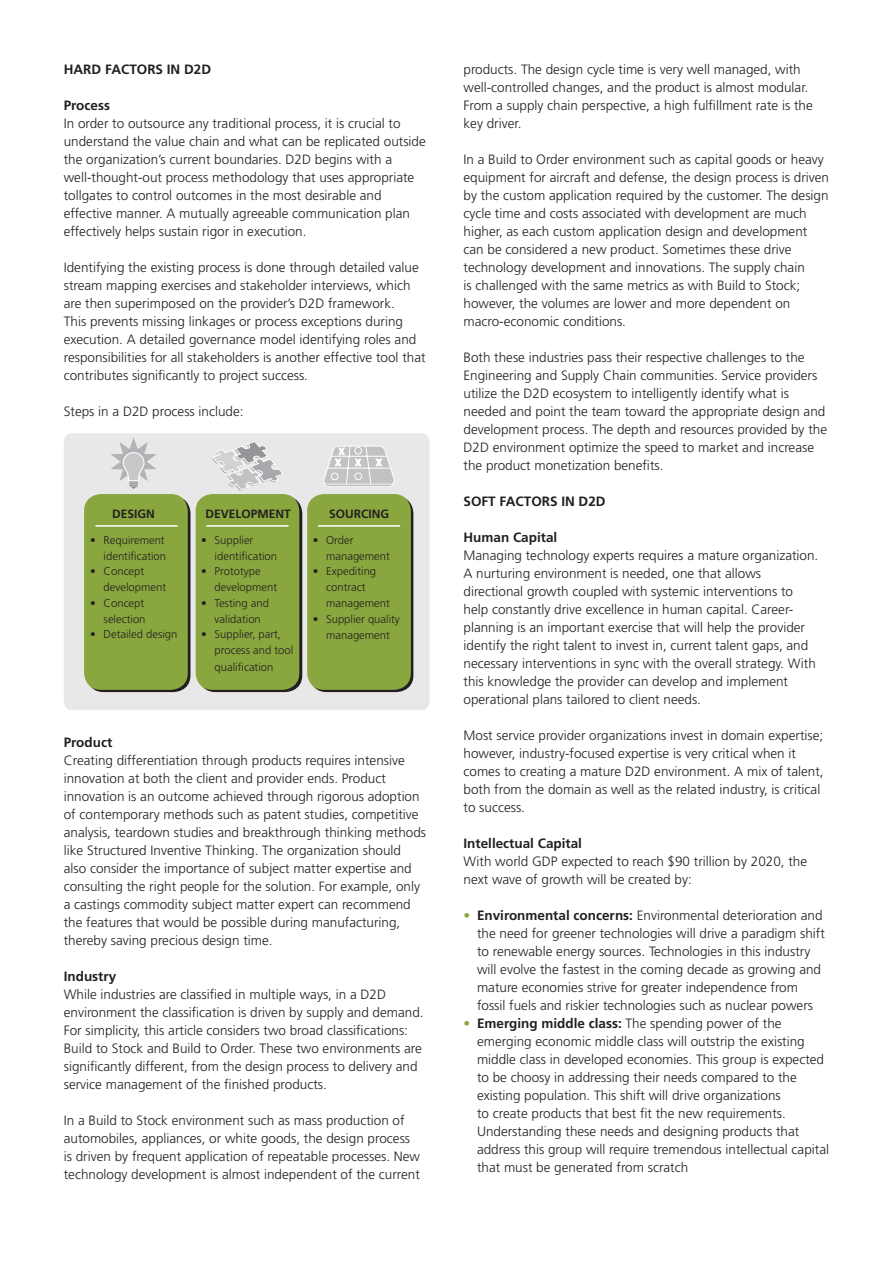
<style>
.page{position:relative;width:893px;height:1263px;background:#fff}
.page>*{position:absolute;margin:0;border:0;box-sizing:border-box;transform-origin:0 0}
.Bodycopy_W_O_Bullet{font:300 13.5px/18px "Frutiger LT Std";color:#231f20}
.Bodycopy_Bullets1{font:300 13.5px/18px "Frutiger LT Std";color:#231f20}
.Bodycopy_W_O_Bullet-2{font:700 13.5px "Frutiger LT Std";color:#231f20}
.Bodycopy_W_O_Bullet-3{font:700 12px "Frutiger LT Std";color:#231f20}
.Bodycopy_Bullets1-2{font:300 11.25px/15.8px "Frutiger LT Std";color:#231f20}
.s1{color:#89a73e}
.s2{font-weight:700}
</style>
<div class="page">
<div style="left:64px;top:433px;width:365px;height:277px;background:#e8e8e8"></div>
<div style="left:87px;top:496px;width:103px;height:196px;background:#231f20;border-radius:17px"></div>
<svg style="left:199px;top:496px;width:103px;height:196px"></svg>
<div style="left:310px;top:496px;width:103px;height:196px;background:#231f20;border-radius:17px"></div>
<div style="left:196px;top:494px;width:103px;height:196px;background:#89a73e;border-radius:17px"></div>
<div style="left:307px;top:494px;width:104px;height:196px;background:#89a73e;border-radius:17px"></div>
<svg style="left:212px;top:441px;width:71px;height:50px;background:#d5d5d6"></svg>
<svg style="left:111px;top:437px;width:46px;height:52px;background:#d5d6d7"></svg>
<svg style="left:323px;top:445px;width:72px;height:41px;background:#d2d3d4"></svg>
<hr style="left:206px;top:525px;width:82px;height:2px;background:#fff">
<hr style="left:318px;top:525px;width:82px;height:2px;background:#fff">
<div style="left:84px;top:494px;width:104px;height:196px;background:#89a73e;border-radius:17px"></div>
<hr style="left:95px;top:525px;width:83px;height:2px;background:#fff">
<p class="Bodycopy_W_O_Bullet-2" style="left:64px;top:61px;width:149px">HARD FACTORS IN D2D</p>
<p class="Bodycopy_W_O_Bullet-2" style="left:64px;top:97px;width:48px">Process</p>
<p class="Bodycopy_W_O_Bullet" style="left:64px;top:114px;width:364px">In order to outsource any traditional process, it is crucial to understand the value chain and what can be replicated outside the organization’s current boundaries. D2D begins with a well-thought-out process methodology that uses appropriate tollgates to control outcomes in the most desirable and effective manner. A mutually agreeable communication plan effectively helps sustain rigor in execution.</p>
<p class="Bodycopy_W_O_Bullet" style="left:64px;top:258px;width:363px">Identifying the existing process is done through detailed value stream mapping exercises and stakeholder interviews, which are then superimposed on the provider’s D2D framework.<br>This prevents missing linkages or process exceptions during execution. A detailed governance model identifying roles and responsibilities for all stakeholders is another effective tool that contributes significantly to project success.</p>
<p class="Bodycopy_W_O_Bullet" style="left:64px;top:402px;width:181px">Steps in a D2D process include:</p>
<p class="Bodycopy_W_O_Bullet-3" style="left:112px;top:507px;width:44px">DESIGN</p>
<p class="Bodycopy_Bullets1-2" style="left:90px;top:532px;width:78px;text-align:right">• Requirement identification</p>
<p class="Bodycopy_Bullets1-2" style="left:104px;top:564px;width:64px;text-indent:-13px">• Concept development</p>
<p class="Bodycopy_Bullets1-2" style="left:90px;top:595px;width:57px;text-align:right">• Concept selection</p>
<p class="Bodycopy_Bullets1-2" style="left:90px;top:627px;width:89px">• Detailed design</p>
<p class="Bodycopy_W_O_Bullet-3" style="left:206px;top:507px;width:87px">DEVELOPMENT</p>
<p class="Bodycopy_W_O_Bullet-3" style="left:329px;top:507px;width:61px">SOURCING</p>
<p class="Bodycopy_Bullets1-2" style="left:215px;top:532px;width:64px;text-indent:-14px">• Supplier identification</p>
<p class="Bodycopy_Bullets1-2" style="left:215px;top:564px;width:64px;text-indent:-14px">• Prototype development</p>
<p class="Bodycopy_Bullets1-2" style="left:201px;top:595px;width:69px;text-align:center">• Testing and validation</p>
<p class="Bodycopy_Bullets1-2" style="left:215px;top:627px;width:80px;line-height:16.2px;text-indent:-14px">• Supplier, part, process and tool qualification</p>
<p class="Bodycopy_Bullets1-2" style="left:326px;top:532px;width:65px;text-indent:-14px">• Order management</p>
<p class="Bodycopy_Bullets1-2" style="left:326px;top:564px;width:65px;text-indent:-14px">• Expediting contract management</p>
<p class="Bodycopy_Bullets1-2" style="left:313px;top:611px;width:89px;line-height:16.5px;text-align:center">• Supplier quality management</p>
<p class="Bodycopy_W_O_Bullet-2" style="left:64px;top:734px;width:50px">Product</p>
<p class="Bodycopy_W_O_Bullet" style="left:64px;top:751px;width:364px">Creating differentiation through products requires intensive innovation at both the client and provider ends. Product innovation is an outcome achieved through rigorous adoption of contemporary methods such as patent studies, competitive analysis, teardown studies and breakthrough thinking methods like Structured Inventive Thinking. The organization should also consider the importance of subject matter expertise and consulting the right people for the solution. For example, only a castings commodity subject matter expert can recommend the features that would be possible during manufacturing, thereby saving precious design time.</p>
<p class="Bodycopy_W_O_Bullet-2" style="left:64px;top:968px;width:54px">Industry</p>
<p class="Bodycopy_W_O_Bullet" style="left:64px;top:985px;width:361px">While industries are classified in multiple ways, in a D2D environment the classification is driven by supply and demand.<br>For simplicity, this article considers two broad classifications:<br>Build to Stock and Build to Order. These two environments are significantly different, from the design process to delivery and service management of the finished products.</p>
<p class="Bodycopy_W_O_Bullet" style="left:64px;top:1111px;width:358px">In a Build to Stock environment such as mass production of automobiles, appliances, or white goods, the design process is driven by frequent application of repeatable processes. New technology development is almost independent of the current</p>
<p class="Bodycopy_W_O_Bullet" style="left:463px;top:60px;width:351px">products. The design cycle time is very well managed, with well-controlled changes, and the product is almost modular.<br>From a supply chain perspective, a high fulfillment rate is the key driver.</p>
<p class="Bodycopy_W_O_Bullet" style="left:463px;top:150px;width:367px">In a Build to Order environment such as capital goods or heavy equipment for aircraft and defense, the design process is driven by the custom application required by the customer. The design cycle time and costs associated with development are much higher, as each custom application design and development can be considered a new product. Sometimes these drive technology development and innovations. The supply chain<br>is challenged with the same metrics as with Build to Stock; however, the volumes are lower and more dependent on macro-economic conditions.</p>
<p class="Bodycopy_W_O_Bullet" style="left:463px;top:348px;width:365px">Both these industries pass their respective challenges to the Engineering and Supply Chain communities. Service providers utilize the D2D ecosystem to intelligently identify what is needed and point the team toward the appropriate design and development process. The depth and resources provided by the D2D environment optimize the speed to market and increase the product monetization benefits.</p>
<p class="Bodycopy_W_O_Bullet-2" style="left:463px;top:493px;width:144px">SOFT FACTORS IN D2D</p>
<p class="Bodycopy_W_O_Bullet-2" style="left:463px;top:529px;width:95px">Human Capital</p>
<p class="Bodycopy_W_O_Bullet" style="left:463px;top:546px;width:356px">Managing technology experts requires a mature organization.<br>A nurturing environment is needed, one that allows directional growth coupled with systemic interventions to help constantly drive excellence in human capital. Career&shy;planning is an important exercise that will help the provider identify the right talent to invest in, current talent gaps, and necessary interventions in sync with the overall strategy. With this knowledge the provider can develop and implement operational plans tailored to client needs.</p>
<p class="Bodycopy_W_O_Bullet" style="left:463px;top:726px;width:362px">Most service provider organizations invest in domain expertise; however, industry-focused expertise is very critical when it comes to creating a mature D2D environment. A mix of talent, both from the domain as well as the related industry, is critical to success.</p>
<p class="Bodycopy_W_O_Bullet-2" style="left:463px;top:835px;width:120px">Intellectual Capital</p>
<p class="Bodycopy_W_O_Bullet" style="left:463px;top:852px;width:345px">With world GDP expected to reach $90 trillion by 2020, the next wave of growth will be created by:</p>
<p class="Bodycopy_Bullets1" style="left:477px;top:906px;width:349px;text-indent:-14px"><span class="s1">•</span> <span class="s2">Environmental concerns:</span> Environmental deterioration and the need for greener technologies will drive a paradigm shift to renewable energy sources. Technologies in this industry will evolve the fastest in the coming decade as growing and mature economies strive for greater independence from fossil fuels and riskier technologies such as nuclear powers</p>
<p class="Bodycopy_Bullets1" style="left:477px;top:1014px;width:354px;text-indent:-14px"><span class="s1">•</span> <span class="s2">Emerging middle class:</span> The spending power of the emerging economic middle class will outstrip the existing middle class in developed economies. This group is expected to be choosy in addressing their needs compared to the existing population. This shift will drive organizations<br>to create products that best fit the new requirements.<br>Understanding these needs and designing products that address this group will require tremendous intellectual capital that must be generated from scratch</p>
</div>
